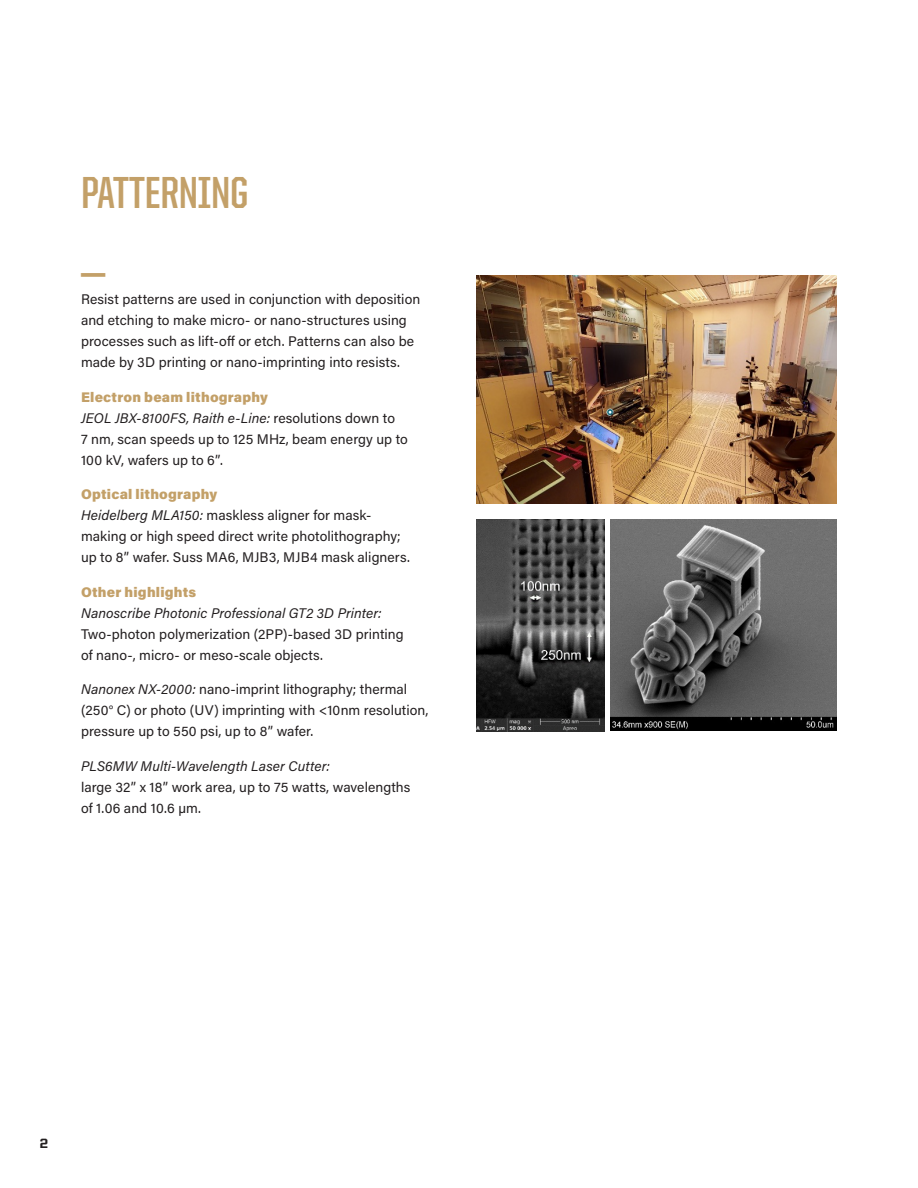
<style>
.page{position:relative;width:918px;height:1188px;background:#fff}
.page>*{position:absolute;margin:0;border:0;box-sizing:border-box;transform-origin:0 0}
.Proof_point_2_-_Unit{font:700 45px "United Sans Cond";letter-spacing:-.005em;color:#c3a068}
.Body_text_Acumin_Pro{font:900 45px "Acumin Pro";color:#c3a068}
.Body_text_Acumin_Pro-2{font:13.95px/21px "Acumin Pro";letter-spacing:.005em;color:#231f20}
.t1{font:800 13.5px "United Sans Reg";color:#231f20}
.s1{font-weight:900;color:#c3a068}
.s2{font-style:italic}
</style>
<div class="page">
<img style="left:477px;top:275px;width:359px;height:228px">
<img style="left:477px;top:519px;width:127px;height:213px">
<img style="left:611px;top:520px;width:226px;height:211px">
<p class="Proof_point_2_-_Unit" style="left:81px;top:170px;width:169px">PATTERNING</p>
<p class="Body_text_Acumin_Pro" style="left:81px;top:222px;width:26px">_</p>
<p class="Body_text_Acumin_Pro-2" style="left:81px;top:289px;width:341px">Resist patterns are used in conjunction with deposition and etching to make micro- or nano-structures using processes such as lift-off or etch. Patterns can also be made by 3D printing or nano-imprinting into resists.</p>
<p class="Body_text_Acumin_Pro-2" style="left:81px;top:386px;width:328px"><span class="s1">Electron beam lithography<br></span><span class="s2">JEOL JBX-8100FS, Raith e-Line:</span> resolutions down to<br>7 nm, scan speeds up to 125 MHz, beam energy up to 100 kV, wafers up to 6”.</p>
<p class="Body_text_Acumin_Pro-2" style="left:81px;top:484px;width:330px"><span class="s1">Optical lithography<br></span><span class="s2">Heidelberg MLA150:</span> maskless aligner for mask&shy;making or high speed direct write photolithography; up to 8” wafer. Suss MA6, MJB3, MJB4 mask aligners.</p>
<p class="Body_text_Acumin_Pro-2" style="left:81px;top:581px;width:324px"><span class="s1">Other highlights<br></span><span class="s2">Nanoscribe Photonic Professional GT2 3D Printer:<br></span>Two-photon polymerization (2PP)-based 3D printing of nano-, micro- or meso-scale objects.</p>
<p class="Body_text_Acumin_Pro-2" style="left:81px;top:679px;width:349px"><span class="s2">Nanonex NX-2000:</span> nano-imprint lithography; thermal (250° C) or photo (UV) imprinting with &lt;10nm resolution, pressure up to 550 psi, up to 8” wafer.</p>
<p class="Body_text_Acumin_Pro-2" style="left:81px;top:755px;width:331px"><span class="s2">PLS6MW Multi-Wavelength Laser Cutter:<br></span>large 32” x 18” work area, up to 75 watts, wavelengths of 1.06 and 10.6 µm.</p>
<p class="t1" style="left:40px;top:1136px;width:10px">2</p>
</div>
